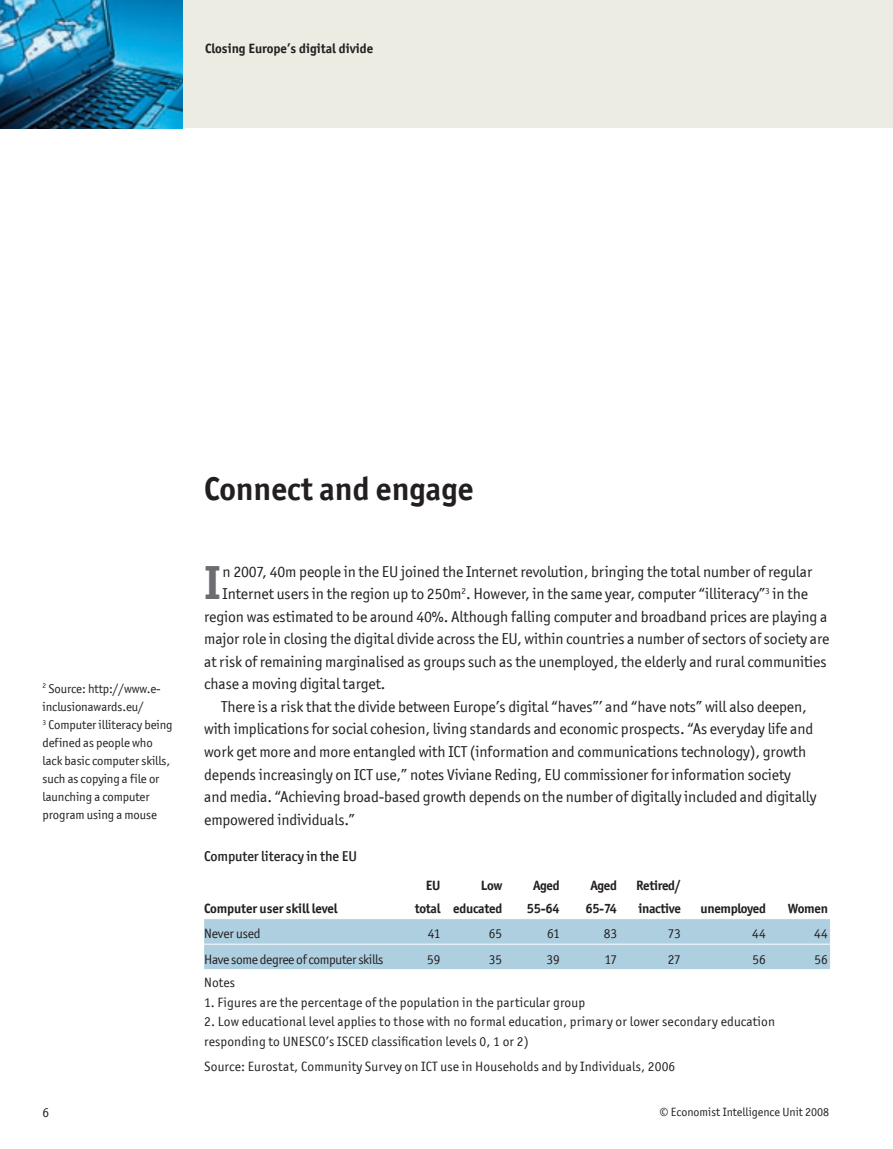
<style>
.page{position:relative;width:893px;height:1149px;background:#fff}
.page>*{position:absolute;margin:0;border:0;box-sizing:border-box;transform-origin:0 0}
.t1{font:700 47.85px "Officina San ITC";color:#6c6d70}
.t2{font:700 33px "Officina San ITC";color:#231f20}
.t3{font:15.75px "Officina San ITC";letter-spacing:-.005em;color:#231f20}
.t4{font:500 14.25px "Officina San ITC";letter-spacing:-.005em;color:#231f20}
.t5{font:13.5px/19.5px "Officina San ITC";letter-spacing:.01em;color:#231f20}
.t6{font:700 13.5px/22.5px "Officina San ITC";letter-spacing:-.02em;color:#231f20;text-align:right}
.t7{font:13.5px "Officina San ITC";letter-spacing:-.025em;color:#231f20}
.t8{font:700 13.5px "Officina San ITC";color:#231f20}
.t9{font:13.5px "Officina San ITC";letter-spacing:-.01em;color:#231f20}
.t10{font:12.75px/18px "Officina San ITC";letter-spacing:-.005em;color:#231f20}
.t11{font:12px "Officina San ITC";color:#231f20}
</style>
<div class="page">
<div style="left:0;top:0;width:893px;height:128px;background:#ecece3"></div>
<img style="left:0;top:0;width:183px;height:128px">
<div style="left:204px;top:919px;width:626px;height:50px;background:#aecfe0"></div>
<hr style="left:204px;top:943px;width:626px;height:1px;background:#fff">
<p class="t8" style="left:205px;top:40px;width:170px">Closing Europe’s digital divide</p>
<p class="t10" style="left:43px;top:679px;width:132px"><sup>2</sup> Source: http://www.e&shy;inclusionawards.eu/<br><sup>3</sup> Computer illiteracy being defined as people who lack basic computer skills, such as copying a file or launching a computer program using a mouse</p>
<h2 class="t2" style="left:204px;top:468px;width:271px">Connect and engage</h2>
<h1 class="t1" style="left:204px;top:553px;width:18px">I</h1>
<p class="t3" style="left:223px;top:562px;width:591px">n 2007, 40m people in the EU joined the Internet revolution, bringing the total number of regular</p>
<p class="t3" style="left:223px;top:584px;width:587px">Internet users in the region up to 250m<sup>2</sup>. However, in the same year, computer “illiteracy”<sup>3</sup> in the</p>
<p class="t3" style="left:204px;top:607px;width:625px">region was estimated to be around 40%. Although falling computer and broadband prices are playing a</p>
<p class="t3" style="left:204px;top:629px;width:627px">major role in closing the digital divide across the EU, within countries a number of sectors of society are</p>
<p class="t3" style="left:204px;top:652px;width:624px">at risk of remaining marginalised as groups such as the unemployed, the elderly and rural communities</p>
<p class="t3" style="left:204px;top:674px;width:183px">chase a moving digital target.</p>
<p class="t3" style="left:221px;top:697px;width:587px">There is a risk that the divide between Europe’s digital “haves”’ and “have nots” will also deepen,</p>
<p class="t3" style="left:204px;top:719px;width:611px">with implications for social cohesion, living standards and economic prospects. “As everyday life and</p>
<p class="t3" style="left:204px;top:742px;width:604px">work get more and more entangled with ICT (information and communications technology), growth</p>
<p class="t3" style="left:204px;top:764px;width:588px">depends increasingly on ICT use,” notes Viviane Reding, EU commissioner for information society</p>
<p class="t3" style="left:204px;top:787px;width:614px">and media. “Achieving broad-based growth depends on the number of digitally included and digitally</p>
<p class="t3" style="left:204px;top:809px;width:152px">empowered individuals.”</p>
<p class="t4" style="left:204px;top:847px;width:154px">Computer literacy in the EU</p>
<p class="t6" style="left:204px;top:896px;width:135px">Computer user skill level</p>
<p class="t6" style="left:415px;top:873px;width:27px">EU total</p>
<p class="t6" style="left:453px;top:873px;width:51px">Low educated</p>
<p class="t6" style="left:527px;top:873px;width:34px;text-align:center">Aged<br>55-64</p>
<p class="t6" style="left:585px;top:873px;width:33px;text-align:center">Aged<br>65-74</p>
<p class="t6" style="left:636px;top:873px;width:46px;text-align:left">Retired/ inactive</p>
<p class="t6" style="left:700px;top:896px;width:67px">unemployed</p>
<p class="t6" style="left:788px;top:896px;width:41px">Women</p>
<p class="t9" style="left:204px;top:925px;width:58px">Never used</p>
<p class="t5" style="left:428px;top:923px;width:7px">41</p>
<p class="t5" style="left:489px;top:923px;width:13px">65</p>
<p class="t5" style="left:547px;top:923px;width:12px">61</p>
<p class="t5" style="left:604px;top:923px;width:13px">83</p>
<p class="t5" style="left:668px;top:923px;width:13px">73</p>
<p class="t5" style="left:752px;top:923px;width:8px">44</p>
<p class="t5" style="left:814px;top:923px;width:8px">44</p>
<p class="t7" style="left:204px;top:951px;width:181px">Have some degree of computer skills</p>
<p class="t5" style="left:427px;top:949px;width:15px">59</p>
<p class="t5" style="left:489px;top:949px;width:7px">35</p>
<p class="t5" style="left:546px;top:949px;width:15px">39</p>
<p class="t5" style="left:604px;top:949px;width:14px">17</p>
<p class="t5" style="left:668px;top:949px;width:15px">27</p>
<p class="t5" style="left:753px;top:949px;width:15px">56</p>
<p class="t5" style="left:814px;top:949px;width:15px">56</p>
<p class="t5" style="left:204px;top:972px;width:33px">Notes</p>
<p class="t5" style="left:204px;top:992px;width:382px">1. Figures are the percentage of the population in the particular group</p>
<p class="t5" style="left:204px;top:1011px;width:572px">2. Low educational level applies to those with no formal education, primary or lower secondary education responding to UNESCO’s ISCED classification levels 0, 1 or 2)</p>
<p class="t5" style="left:204px;top:1056px;width:473px">Source: Eurostat, Community Survey on ICT use in Households and by Individuals, 2006</p>
<p class="t11" style="left:660px;top:1104px;width:171px">© Economist Intelligence Unit 2008</p>
</div>
